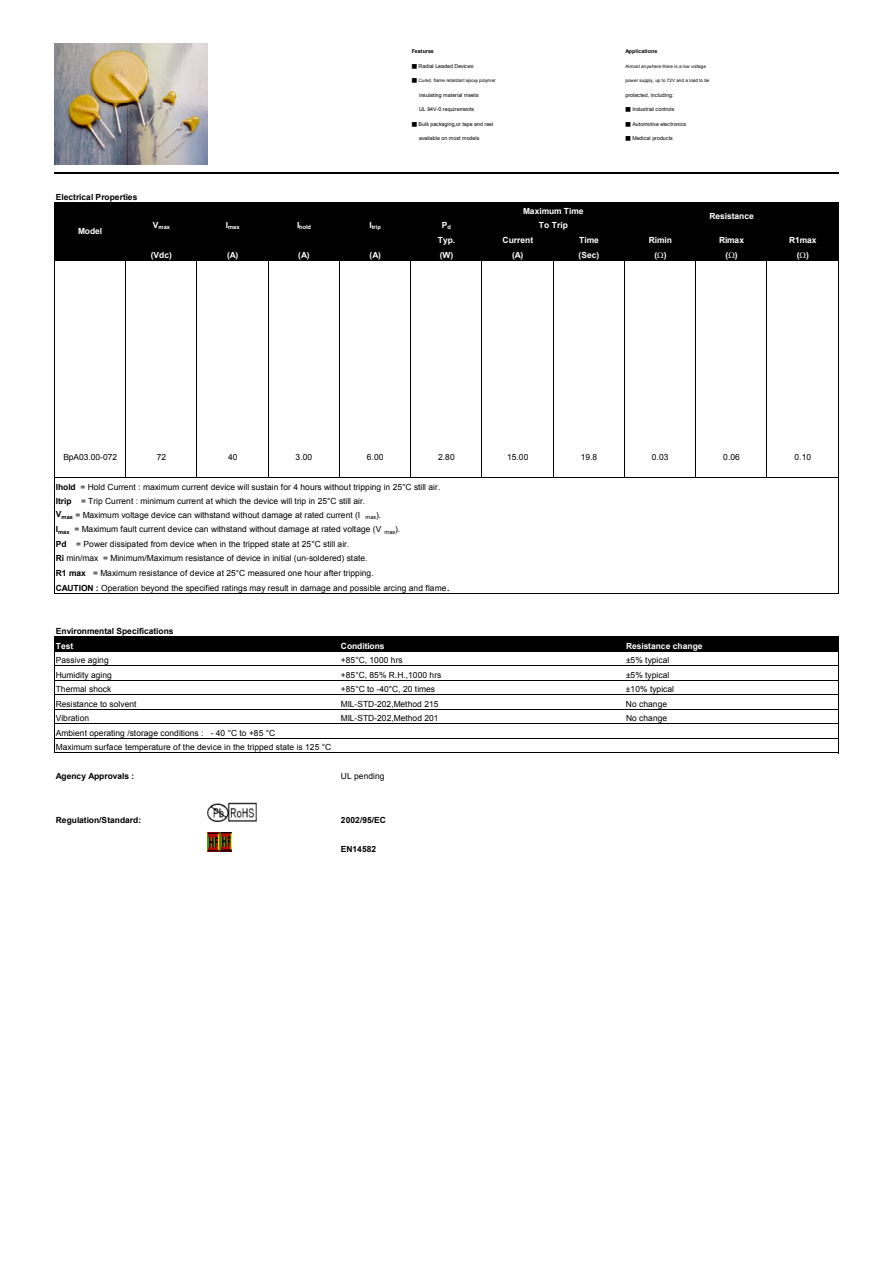
<style>
.page{position:relative;width:893px;height:1263px;background:#fff}
.page>*{position:absolute;margin:0;border:0;box-sizing:border-box;transform-origin:0 0}
.t1{font:8.4px/14.4px "Arial";letter-spacing:.005em;color:#000}
.t2{font:700 8.4px/15.3px "Arial";color:#fff;text-align:center}
.t3{font:700 8.4px "Arial";color:#000}
.t4{font:700 5.7px "Arial";letter-spacing:-.005em;color:#fff}
.t5{font:5.25px "Arial";letter-spacing:-.005em;color:#000}
.t6{font:700 5.25px "Arial";color:#000}
.t7{font:4.65px "Arial";color:#000}
.s1{font-family:"Ming Li U"}
.s2{font-family:"Ming Li U";font-size:5.25px}
.s3{font-weight:700}
</style>
<div class="page">
<div style="left:54px;top:202px;width:784px;height:58px;background:#000"></div>
<div style="left:54px;top:637px;width:784px;height:14px;background:#000"></div>
<hr style="left:126px;top:260px;width:71px;height:1px;background:#000">
<hr style="left:268px;top:260px;width:71px;height:1px;background:#000">
<hr style="left:411px;top:260px;width:71px;height:1px;background:#000">
<hr style="left:553px;top:260px;width:71px;height:1px;background:#000">
<hr style="left:54px;top:202px;width:1px;height:392px;background:#000">
<hr style="left:837px;top:202px;width:1px;height:392px;background:#000">
<hr style="left:54px;top:636px;width:1px;height:117px;background:#000">
<hr style="left:837px;top:637px;width:1px;height:116px;background:#000">
<hr style="left:125px;top:260px;width:1px;height:218px;background:#000">
<hr style="left:196px;top:260px;width:1px;height:218px;background:#000">
<hr style="left:268px;top:260px;width:1px;height:218px;background:#000">
<hr style="left:339px;top:260px;width:1px;height:218px;background:#000">
<hr style="left:410px;top:260px;width:1px;height:218px;background:#000">
<hr style="left:481px;top:260px;width:1px;height:218px;background:#000">
<hr style="left:552px;top:260px;width:1px;height:218px;background:#000">
<hr style="left:624px;top:260px;width:1px;height:218px;background:#000">
<hr style="left:695px;top:260px;width:1px;height:218px;background:#000">
<hr style="left:766px;top:260px;width:1px;height:218px;background:#000">
<hr style="left:54px;top:172px;width:784px;height:2px;background:#000">
<hr style="left:696px;top:260px;width:71px;height:1px;background:#000">
<hr style="left:55px;top:477px;width:783px;height:1px;background:#000">
<hr style="left:55px;top:593px;width:783px;height:1px;background:#000">
<hr style="left:55px;top:636px;width:783px;height:1px;background:#000">
<hr style="left:55px;top:665px;width:783px;height:1px;background:#000">
<hr style="left:55px;top:680px;width:783px;height:1px;background:#000">
<hr style="left:55px;top:694px;width:783px;height:1px;background:#000">
<hr style="left:55px;top:709px;width:783px;height:1px;background:#000">
<hr style="left:55px;top:723px;width:783px;height:1px;background:#000">
<hr style="left:55px;top:738px;width:783px;height:1px;background:#000">
<hr style="left:55px;top:752px;width:783px;height:1px;background:#000">
<img style="left:55px;top:43px;width:152px;height:121px">
<img style="left:207px;top:833px;width:24px;height:19px">
<img style="left:208px;top:803px;width:48px;height:19px">
<p class="t6" style="left:411px;top:48px;width:24px">Features</p>
<p class="t6" style="left:625px;top:48px;width:33px">Applications</p>
<p class="t5" style="left:411px;top:63px;width:63px"><span class="s1">■</span> Radial Leaded Devices</p>
<p class="t7" style="left:625px;top:63px;width:82px">Almost anywhere there is a low voltage</p>
<p class="t7" style="left:411px;top:78px;width:86px"><span class="s2">■</span> Cured, flame retardant epoxy polymer</p>
<p class="t7" style="left:625px;top:78px;width:85px">power supply, up to 72V and a load to be</p>
<p class="t5" style="left:419px;top:92px;width:61px">insulating material meets</p>
<p class="t5" style="left:625px;top:92px;width:49px">protected, including:</p>
<p class="t5" style="left:419px;top:106px;width:57px">UL 94V-0 requirements</p>
<p class="t5" style="left:625px;top:106px;width:50px"><span class="s1">■</span> Industrial controls</p>
<p class="t5" style="left:411px;top:121px;width:83px"><span class="s1">■</span> Bulk packaging,or tape and reel</p>
<p class="t5" style="left:625px;top:121px;width:62px"><span class="s1">■</span> Automotive electronics</p>
<p class="t5" style="left:419px;top:135px;width:62px">available on most models</p>
<p class="t5" style="left:625px;top:135px;width:49px"><span class="s1">■</span> Medical products</p>
<p class="t3" style="left:56px;top:191px;width:83px">Electrical Properties</p>
<p class="t2" style="left:78px;top:224px;width:26px">Model</p>
<p class="t4" style="left:153px;top:224px;width:19px"><sup>V</sup>max</p>
<p class="t4" style="left:226px;top:224px;width:15px"><sup>I</sup>max</p>
<p class="t4" style="left:297px;top:224px;width:15px"><sup>I</sup>hold</p>
<p class="t4" style="left:369px;top:224px;width:13px"><sup>I</sup>trip</p>
<p class="t2" style="left:438px;top:217px;width:19px">P<sub>d<br></sub>Typ.</p>
<p class="t2" style="left:523px;top:204px;width:62px;line-height:14px">Maximum Time<br>To Trip</p>
<p class="t2" style="left:709px;top:209px;width:46px">Resistance</p>
<p class="t2" style="left:502px;top:233px;width:32px">Current</p>
<p class="t2" style="left:579px;top:233px;width:21px">Time</p>
<p class="t2" style="left:648px;top:233px;width:24px">Rimin</p>
<p class="t2" style="left:719px;top:233px;width:27px">Rimax</p>
<p class="t2" style="left:789px;top:233px;width:29px">R1max</p>
<p class="t2" style="left:151px;top:247px;width:23px">(Vdc)</p>
<p class="t2" style="left:227px;top:247px;width:13px">(A)</p>
<p class="t2" style="left:298px;top:247px;width:13px">(A)</p>
<p class="t2" style="left:369px;top:247px;width:13px">(A)</p>
<p class="t2" style="left:440px;top:247px;width:15px">(W)</p>
<p class="t2" style="left:512px;top:247px;width:13px">(A)</p>
<p class="t2" style="left:578px;top:247px;width:22px">(Sec)</p>
<p class="t2" style="left:654px;top:247px;width:14px">( )</p>
<p class="t2" style="left:725px;top:247px;width:14px">( )</p>
<p class="t2" style="left:796px;top:247px;width:14px">( )</p>
<p class="t1" style="left:63px;top:450px;width:55px">BpA03.00-072</p>
<p class="t1" style="left:157px;top:450px;width:11px">72</p>
<p class="t1" style="left:228px;top:450px;width:11px">40</p>
<p class="t1" style="left:295px;top:450px;width:18px">3.00</p>
<p class="t1" style="left:367px;top:450px;width:18px">6.00</p>
<p class="t1" style="left:438px;top:450px;width:18px">2.80</p>
<p class="t1" style="left:507px;top:450px;width:23px">15.00</p>
<p class="t1" style="left:580px;top:450px;width:18px">19.8</p>
<p class="t1" style="left:652px;top:450px;width:18px">0.03</p>
<p class="t1" style="left:723px;top:450px;width:18px">0.06</p>
<p class="t1" style="left:794px;top:450px;width:18px">0.10</p>
<p class="t1" style="left:56px;top:480px;width:386px"><span class="s3">Ihold</span> = Hold Current : maximum current device will sustain for 4 hours without tripping in 25°C still air.<br><span class="s3">Itrip</span> = Trip Current : minimum current at which the device will trip in 25°C still air.<br><span class="s3">V</span><sub>max</sub> = Maximum voltage device can withstand without damage at rated current (I <sub>max</sub>).<br><span class="s3">I</span><sub>max</sub> = Maximum fault current device can withstand without damage at rated voltage (V <sub>max</sub>).<br><span class="s3">Pd</span> = Power dissipated from device when in the tripped state at 25°C still air.</p>
<p class="t1" style="left:56px;top:551px;width:395px;line-height:14.9px"><span class="s3">Ri</span> min/max = Minimum/Maximum resistance of device in initial (un-soldered) state.<br><span class="s3">R1 max</span> = Maximum resistance of device at 25°C measured one hour after tripping.<br><span class="s3">CAUTION :</span> Operation beyond the specified ratings may result in damage and possible arcing and flame<span class="s3">.</span></p>
<p class="t3" style="left:56px;top:626px;width:119px">Environmental Specifications</p>
<p class="t2" style="left:56px;top:638px;width:19px">Test</p>
<p class="t2" style="left:341px;top:638px;width:45px">Conditions</p>
<p class="t2" style="left:626px;top:638px;width:78px">Resistance change</p>
<p class="t1" style="left:56px;top:653px;width:54px">Passive aging</p>
<p class="t1" style="left:341px;top:653px;width:63px">+85°C, 1000 hrs</p>
<p class="t1" style="left:626px;top:653px;width:45px">±5% typical</p>
<p class="t1" style="left:56px;top:668px;width:58px">Humidity aging</p>
<p class="t1" style="left:341px;top:668px;width:102px">+85°C, 85% R.H.,1000 hrs</p>
<p class="t1" style="left:626px;top:668px;width:45px">±5% typical</p>
<p class="t1" style="left:56px;top:682px;width:57px">Thermal shock</p>
<p class="t1" style="left:341px;top:682px;width:96px">+85°C to -40°C, 20 times</p>
<p class="t1" style="left:626px;top:682px;width:50px">±10% typical</p>
<p class="t1" style="left:56px;top:697px;width:82px">Resistance to solvent</p>
<p class="t1" style="left:341px;top:697px;width:99px">MIL-STD-202,Method 215</p>
<p class="t1" style="left:626px;top:697px;width:43px">No change</p>
<p class="t1" style="left:56px;top:711px;width:35px">Vibration</p>
<p class="t1" style="left:341px;top:711px;width:99px">MIL-STD-202,Method 201</p>
<p class="t1" style="left:626px;top:711px;width:43px">No change</p>
<p class="t1" style="left:56px;top:725px;width:277px">Ambient operating /storage conditions : - 40 °C to +85 °C<br>Maximum surface temperature of the device in the tripped state is 125 °C</p>
<p class="t3" style="left:56px;top:771px;width:80px">Agency Approvals :</p>
<p class="t1" style="left:341px;top:769px;width:45px">UL pending</p>
<p class="t3" style="left:56px;top:814px;width:87px">Regulation/Standard:</p>
<p class="t3" style="left:341px;top:814px;width:47px">2002/95/EC</p>
<p class="t3" style="left:341px;top:843px;width:37px">EN14582</p>
</div>
